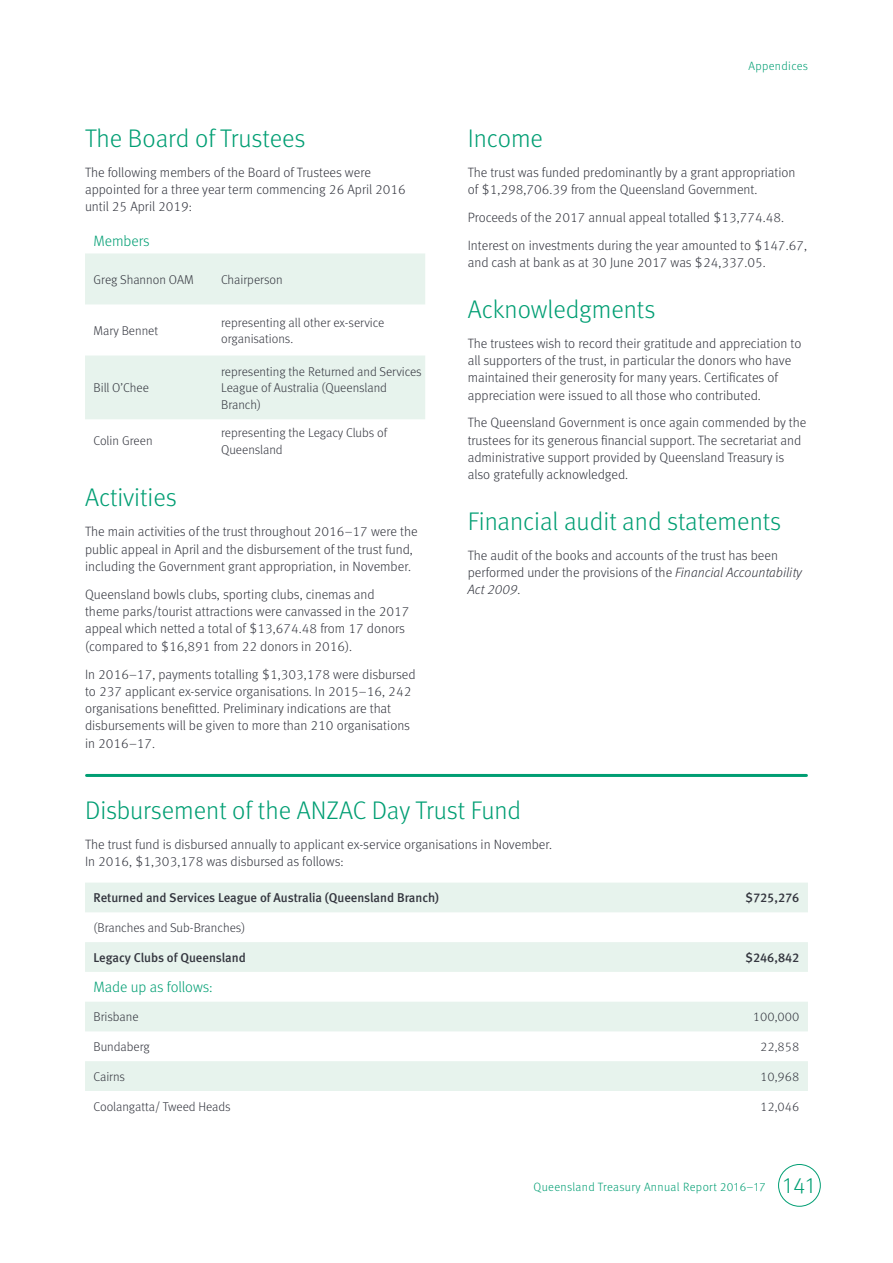
<style>
.page{position:relative;width:893px;height:1263px;background:#fff}
.page>*{position:absolute;margin:0;border:0;box-sizing:border-box;transform-origin:0 0}
.t1{font:300 25.5px "Meta OT";color:#009e73}
.t2{font:300 15px "Meta OT";letter-spacing:-.005em;color:#009e73}
.t3{font:300 13.5px/17.2px "Meta OT";color:#34363f}
.t4{font:300 12.75px/16.5px "Meta OT";color:#34363f}
.t5{font:12.75px "Meta Medium LF";color:#34363f}
.t6{font:300 12px "Meta OT";letter-spacing:.03em;color:#009e73}
.s1{font-style:italic}
.s2{font-size:22.5px}
</style>
<div class="page">
<div style="left:778px;top:1164px;width:43px;height:42px;border:1px solid #009e73;border-radius:50%"></div>
<svg style="left:85px;top:253px;width:340px;height:166px;fill:#e7f3ed"></svg>
<hr style="left:87px;top:774px;width:719px;height:3px;background:#009e73">
<svg style="left:85px;top:883px;width:723px;height:208px;fill:#e7f3ed"></svg>
<h1 class="t1" style="left:85px;top:123px;width:222px">The Board of Trustees</h1>
<p class="t3" style="left:85px;top:164px;width:322px">The following members of the Board of Trustees were appointed for a three year term commencing 26 April 2016 until 25 April 2019:</p>
<p class="t2" style="left:94px;top:232px;width:58px">Members</p>
<p class="t4" style="left:94px;top:271px;width:102px">Greg Shannon OAM</p>
<p class="t4" style="left:221px;top:271px;width:63px">Chairperson</p>
<p class="t4" style="left:94px;top:322px;width:66px">Mary Bennet</p>
<p class="t4" style="left:221px;top:314px;width:165px">representing all other ex-service organisations.</p>
<p class="t4" style="left:94px;top:380px;width:57px">Bill O’Chee</p>
<p class="t4" style="left:221px;top:363px;width:202px">representing the Returned and Services<br>League of Australia (Queensland<br>Branch)</p>
<p class="t4" style="left:94px;top:433px;width:61px">Colin Green</p>
<p class="t4" style="left:221px;top:425px;width:168px">representing the Legacy Clubs of<br>Queensland</p>
<h1 class="t1" style="left:85px;top:483px;width:93px">Activities</h1>
<p class="t3" style="left:85px;top:523px;width:334px">The main activities of the trust throughout 2016–17 were the public appeal in April and the disbursement of the trust fund, including the Government grant appropriation, in November.</p>
<p class="t3" style="left:85px;top:586px;width:326px">Queensland bowls clubs, sporting clubs, cinemas and theme parks/tourist attractions were canvassed in the 2017 appeal which netted a total of $13,674.48 from 17 donors (compared to $16,891 from 22 donors in 2016).</p>
<p class="t3" style="left:85px;top:665px;width:332px">In 2016–17, payments totalling $1,303,178 were disbursed to 237 applicant ex-service organisations. In 2015–16, 242 organisations benefitted. Preliminary indications are that disbursements will be given to more than 210 organisations in 2016–17.</p>
<p class="t6" style="left:748px;top:59px;width:61px">Appendices</p>
<h1 class="t1" style="left:468px;top:123px;width:77px">Income</h1>
<p class="t3" style="left:468px;top:164px;width:329px">The trust was funded predominantly by a grant appropriation of $1,298,706.39 from the Queensland Government.</p>
<p class="t3" style="left:468px;top:204px;width:341px;line-height:27.9px">Proceeds of the 2017 annual appeal totalled $13,774.48.<br>Interest on investments during the year amounted to $147.67,</p>
<p class="t3" style="left:468px;top:254px;width:300px">and cash at bank as at 30 June 2017 was $24,337.05.</p>
<h1 class="t1" style="left:468px;top:294px;width:189px">Acknowledgments</h1>
<p class="t3" style="left:468px;top:335px;width:335px">The trustees wish to record their gratitude and appreciation to all supporters of the trust, in particular the donors who have maintained their generosity for many years. Certificates of appreciation were issued to all those who contributed.</p>
<p class="t3" style="left:468px;top:414px;width:340px">The Queensland Government is once again commended by the trustees for its generous financial support. The secretariat and administrative support provided by Queensland Treasury is also gratefully acknowledged.</p>
<h1 class="t1" style="left:468px;top:506px;width:315px">Financial audit and statements</h1>
<p class="t3" style="left:468px;top:547px;width:336px">The audit of the books and accounts of the trust has been performed under the provisions of the <span class="s1">Financial Accountability<br>Act 2009.</span></p>
<h1 class="t1" style="left:85px;top:795px;width:438px">Disbursement of the ANZAC Day Trust Fund</h1>
<p class="t3" style="left:85px;top:836px;width:469px">The trust fund is disbursed annually to applicant ex-service organisations in November.<br>In 2016, $1,303,178 was disbursed as follows:</p>
<p class="t5" style="left:94px;top:891px;width:347px">Returned and Services League of Australia (Queensland Branch)</p>
<p class="t5" style="left:746px;top:891px;width:55px">$725,276</p>
<p class="t4" style="left:94px;top:920px;width:153px">(Branches and Sub-Branches)</p>
<p class="t5" style="left:94px;top:950px;width:154px">Legacy Clubs of Queensland</p>
<p class="t5" style="left:746px;top:950px;width:55px">$246,842</p>
<p class="t2" style="left:94px;top:978px;width:121px">Made up as follows:</p>
<p class="t4" style="left:94px;top:1009px;width:47px">Brisbane</p>
<p class="t4" style="left:753px;top:1009px;width:48px">100,000</p>
<p class="t4" style="left:94px;top:1039px;width:58px">Bundaberg</p>
<p class="t4" style="left:760px;top:1039px;width:41px">22,858</p>
<p class="t4" style="left:94px;top:1068px;width:33px">Cairns</p>
<p class="t4" style="left:760px;top:1068px;width:41px">10,968</p>
<p class="t4" style="left:94px;top:1098px;width:139px">Coolangatta/ Tweed Heads</p>
<p class="t4" style="left:760px;top:1098px;width:41px">12,046</p>
<p class="t6" style="left:533px;top:1180px;width:284px">Queensland Treasury Annual Report 2016–17 <span class="s2">141</span></p>
</div>
